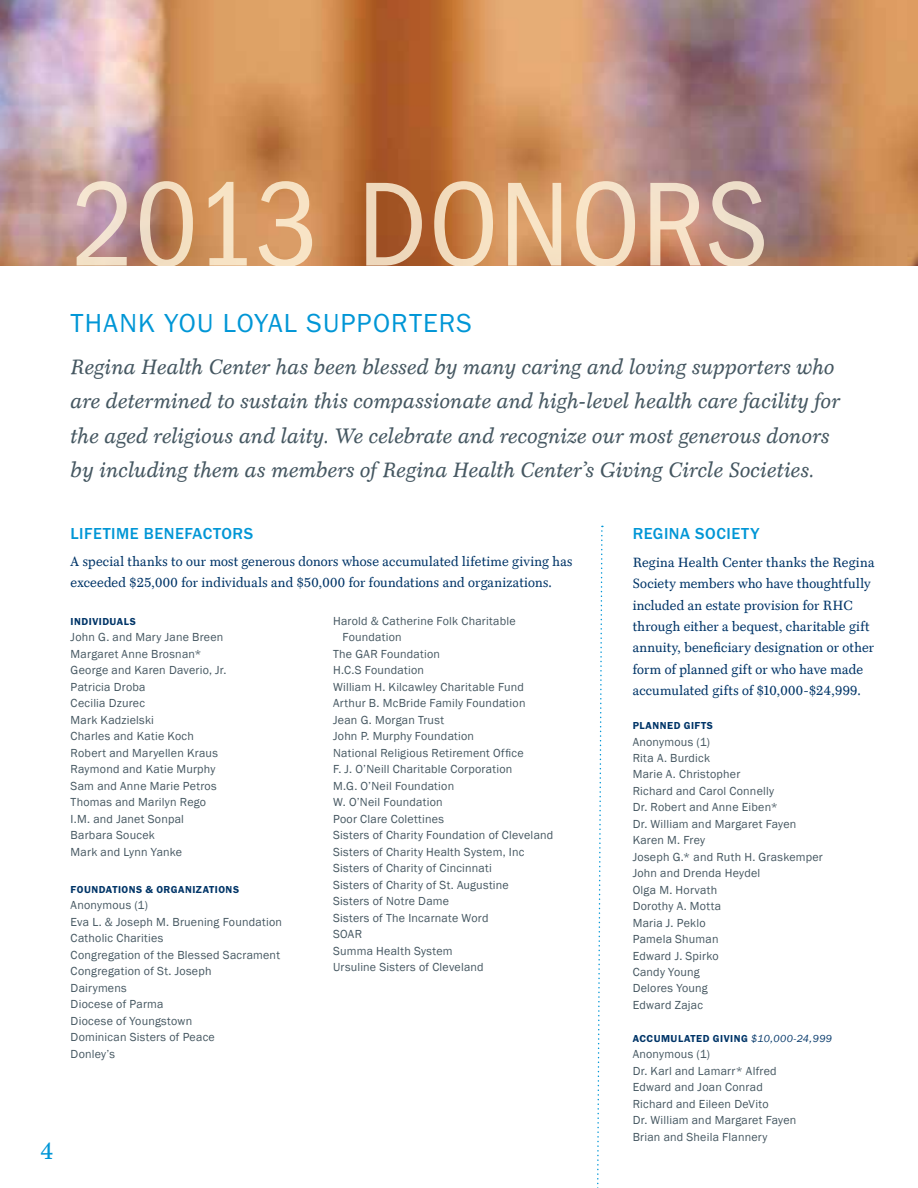
<style>
.page{position:relative;width:918px;height:1188px;background:#fff}
.page>*{position:absolute;margin:0;border:0;box-sizing:border-box;transform-origin:0 0}
.t1{font:condensed 123.9px "Franklin Gothic";letter-spacing:.005em;color:#fff4db}
.t2{font:27px "Franklin Gothic Itc T";letter-spacing:.04em;color:#0096d6}
.t3{font:24px "Mt.Augustine Roman";color:#0096d6}
.t4{font:italic 21px/34.5px "Mt.Augustine";letter-spacing:.02em;color:#455761}
.t5{font:500 16.5px "Franklin Gothic Itc T";letter-spacing:.03em;color:#0096d6}
.t6{font:13.5px/21.5px "Mt.Augustine Roman";letter-spacing:.02em;color:#003568}
.t7{font:12px/16.5px "Franklin Gothic";letter-spacing:.02em;color:#455761}
.t8{font:600 10.5px "Franklin Gothic Itc T";letter-spacing:.05em;color:#003568}
.t9{font:italic 10.5px "Franklin Gothic Itc T";letter-spacing:.04em;color:#003568}
.s1{font-weight:600;font-style:normal}
</style>
<div class="page">
<img style="left:0;top:0;width:918px;height:266px">
<svg style="left:597px;top:526px;width:6px;height:662px"></svg>
<h1 class="t1" style="left:72px;top:155px;width:698px">2013 DONORS</h1>
<h2 class="t2" style="left:71px;top:308px;width:403px">THANK YOU LOYAL SUPPORTERS</h2>
<p class="t4" style="left:71px;top:351px;width:771px">Regina Health Center has been blessed by many caring and loving supporters who are determined to sustain this compassionate and high-level health care facility for the aged religious and laity. We celebrate and recognize our most generous donors by including them as members of Regina Health Center’s Giving Circle Societies.</p>
<h3 class="t5" style="left:71px;top:523px;width:173px">LIFETIME BENEFACTORS</h3>
<p class="t6" style="left:71px;top:551px;width:503px;line-height:21px">A special thanks to our most generous donors whose accumulated lifetime giving has exceeded $25,000 for individuals and $50,000 for foundations and organizations.</p>
<p class="t8" style="left:71px;top:615px;width:67px">INDIVIDUALS</p>
<p class="t7" style="left:71px;top:629px;width:157px">John G. and Mary Jane Breen<br>Margaret Anne Brosnan*<br>George and Karen Daverio, Jr.<br>Patricia Droba<br>Cecilia Dzurec<br>Mark Kadzielski<br>Charles and Katie Koch<br>Robert and Maryellen Kraus<br>Raymond and Katie Murphy<br>Sam and Anne Marie Petros<br>Thomas and Marilyn Rego<br>I.M. and Janet Sonpal<br>Barbara Soucek<br>Mark and Lynn Yanke</p>
<p class="t8" style="left:71px;top:883px;width:170px">FOUNDATIONS &amp; ORGANIZATIONS</p>
<p class="t7" style="left:71px;top:897px;width:213px">Anonymous (1)<br>Eva L. &amp; Joseph M. Bruening Foundation<br>Catholic Charities<br>Congregation of the Blessed Sacrament<br>Congregation of St. Joseph<br>Dairymens<br>Diocese of Parma<br>Diocese of Youngstown<br>Dominican Sisters of Peace<br>Donley’s</p>
<p class="t7" style="left:333px;top:613px;width:184px">Harold &amp; Catherine Folk Charitable</p>
<p class="t7" style="left:343px;top:629px;width:61px">Foundation</p>
<p class="t7" style="left:333px;top:646px;width:108px">The GAR Foundation</p>
<p class="t7" style="left:333px;top:662px;width:92px">H.C.S Foundation</p>
<p class="t7" style="left:333px;top:679px;width:192px">William H. Kilcawley Charitable Fund</p>
<p class="t7" style="left:333px;top:695px;width:194px">Arthur B. McBride Family Foundation</p>
<p class="t7" style="left:333px;top:712px;width:112px">Jean G. Morgan Trust</p>
<p class="t7" style="left:333px;top:728px;width:142px">John P. Murphy Foundation</p>
<p class="t7" style="left:333px;top:745px;width:192px">National Religious Retirement Office</p>
<p class="t7" style="left:333px;top:761px;width:181px">F. J. O’Neill Charitable Corporation</p>
<p class="t7" style="left:333px;top:778px;width:123px">M.G. O’Neil Foundation</p>
<p class="t7" style="left:333px;top:794px;width:111px">W. O’Neil Foundation</p>
<p class="t7" style="left:333px;top:811px;width:112px">Poor Clare Colettines</p>
<p class="t7" style="left:333px;top:827px;width:222px">Sisters of Charity Foundation of Cleveland</p>
<p class="t7" style="left:333px;top:844px;width:193px">Sisters of Charity Health System, Inc</p>
<p class="t7" style="left:333px;top:860px;width:160px">Sisters of Charity of Cincinnati</p>
<p class="t7" style="left:333px;top:877px;width:177px">Sisters of Charity of St. Augustine</p>
<p class="t7" style="left:333px;top:893px;width:117px">Sisters of Notre Dame</p>
<p class="t7" style="left:333px;top:910px;width:157px">Sisters of The Incarnate Word</p>
<p class="t7" style="left:333px;top:926px;width:30px">SOAR</p>
<p class="t7" style="left:333px;top:943px;width:121px">Summa Health System</p>
<p class="t7" style="left:333px;top:959px;width:152px">Ursuline Sisters of Cleveland</p>
<h3 class="t3" style="left:40px;top:1138px;width:14px">4</h3>
<h3 class="t5" style="left:633px;top:523px;width:128px">REGINA SOCIETY</h3>
<p class="t6" style="left:633px;top:552px;width:243px">Regina Health Center thanks the Regina Society members who have thoughtfully included an estate provision for RHC through either a bequest, charitable gift annuity, beneficiary designation or other form of planned gift or who have made accumulated gifts of $10,000-$24,999.</p>
<p class="t8" style="left:633px;top:719px;width:82px">PLANNED GIFTS</p>
<p class="t7" style="left:633px;top:734px;width:192px">Anonymous (1)<br>Rita A. Burdick<br>Marie A. Christopher<br>Richard and Carol Connelly<br>Dr. Robert and Anne Eiben*<br>Dr. William and Margaret Fayen<br>Karen M. Frey<br>Joseph G.* and Ruth H. Graskemper<br>John and Drenda Heydel<br>Olga M. Horvath<br>Dorothy A. Motta<br>Maria J. Peklo<br>Pamela Shuman<br>Edward J. Spirko<br>Candy Young<br>Delores Young<br>Edward Zajac</p>
<p class="t8" style="left:633px;top:1032px;width:46px">ACCUMULATED</p>
<p class="t9" style="left:713px;top:1032px;width:121px"><span class="s1">GIVING</span> $10,000-24,999</p>
<p class="t7" style="left:633px;top:1046px;width:165px">Anonymous (1)<br>Dr. Karl and Lamarr* Alfred<br>Edward and Joan Conrad<br>Richard and Eileen DeVito<br>Dr. William and Margaret Fayen<br>Brian and Sheila Flannery</p>
</div>
